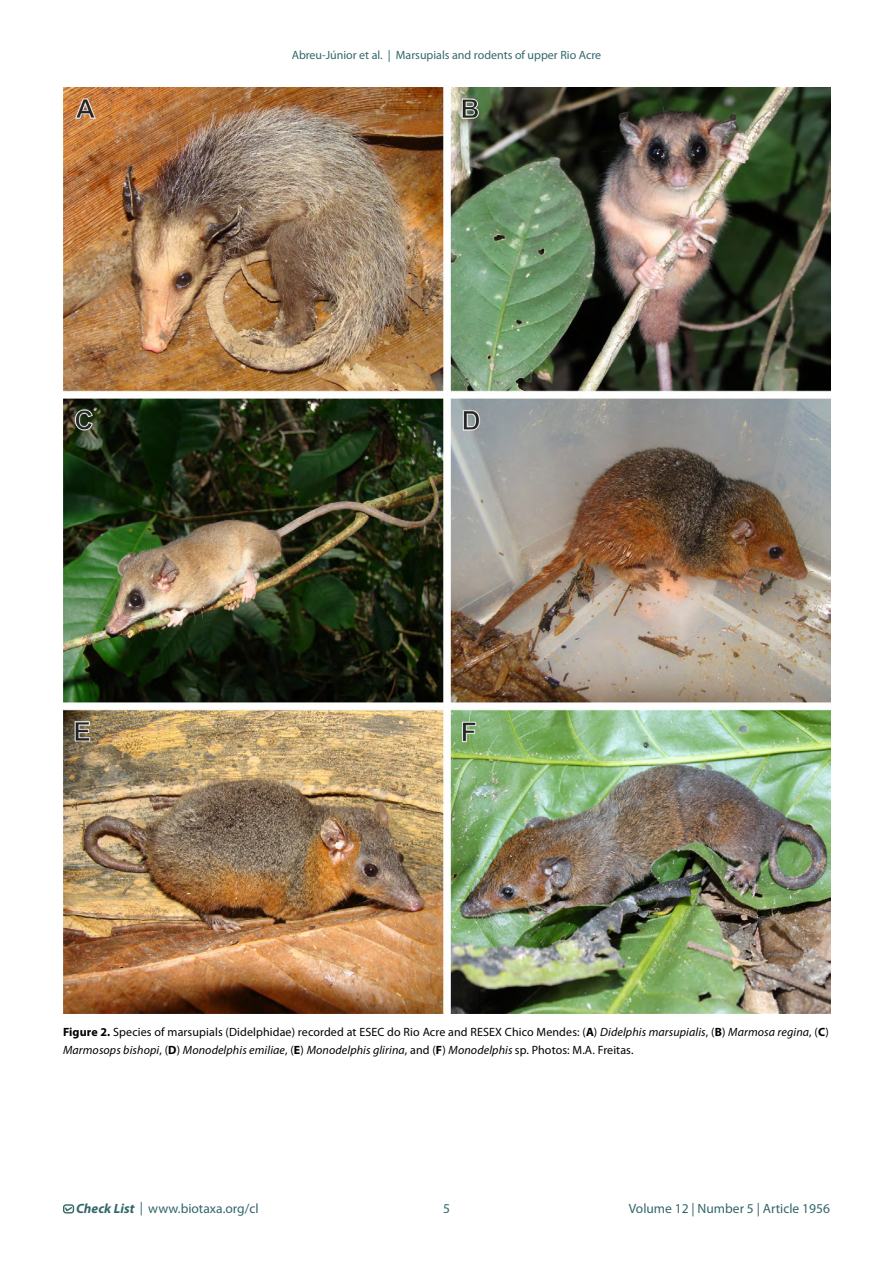
<style>
.page{position:relative;width:893px;height:1263px;background:#fff}
.page>*{position:absolute;margin:0;border:0;box-sizing:border-box;transform-origin:0 0}
.t1{font:13.5px "Myriad Pro";color:#336769}
.t2{font:12px/18px "Myriad Pro";letter-spacing:.01em;color:#000}
.t3{font:12px "Myriad Pro";color:#336769}
.s1{font-weight:700}
.s2{font-style:italic}
.s3{font-weight:700;font-style:italic}
</style>
<div class="page">
<div style="left:63px;top:1204px;width:11px;height:9px;border:1px solid #336767;border-radius:2px"></div>
<svg style="left:64px;top:1206px;width:9px;height:6px"></svg>
<img style="left:63px;top:87px;width:767px;height:927px">
<p class="t3" style="left:292px;top:47px;width:311px">Abreu-Júnior et al. | Marsupials and rodents of upper Rio Acre</p>
<p class="t2" style="left:63px;top:1022px;width:767px"><span class="s1">Figure 2.</span> Species of marsupials (Didelphidae) recorded at ESEC do Rio Acre and RESEX Chico Mendes: (<span class="s1">A</span>) <span class="s2">Didelphis marsupialis</span>, (<span class="s1">B</span>) <span class="s2">Marmosa regina</span>, (<span class="s1">C</span>)<br><span class="s2">Marmosops bishopi</span>, (<span class="s1">D</span>) <span class="s2">Monodelphis emiliae</span>, (<span class="s1">E</span>) <span class="s2">Monodelphis glirina</span>, and (<span class="s1">F</span>) <span class="s2">Monodelphis</span> sp. Photos: M.A. Freitas.</p>
<p class="t1" style="left:76px;top:1200px;width:184px"><span class="s3">Check List</span> | www.biotaxa.org/cl</p>
<p class="t1" style="left:443px;top:1200px;width:8px">5</p>
<p class="t1" style="left:629px;top:1200px;width:203px">Volume 12 | Number 5 | Article 1956</p>
</div>
